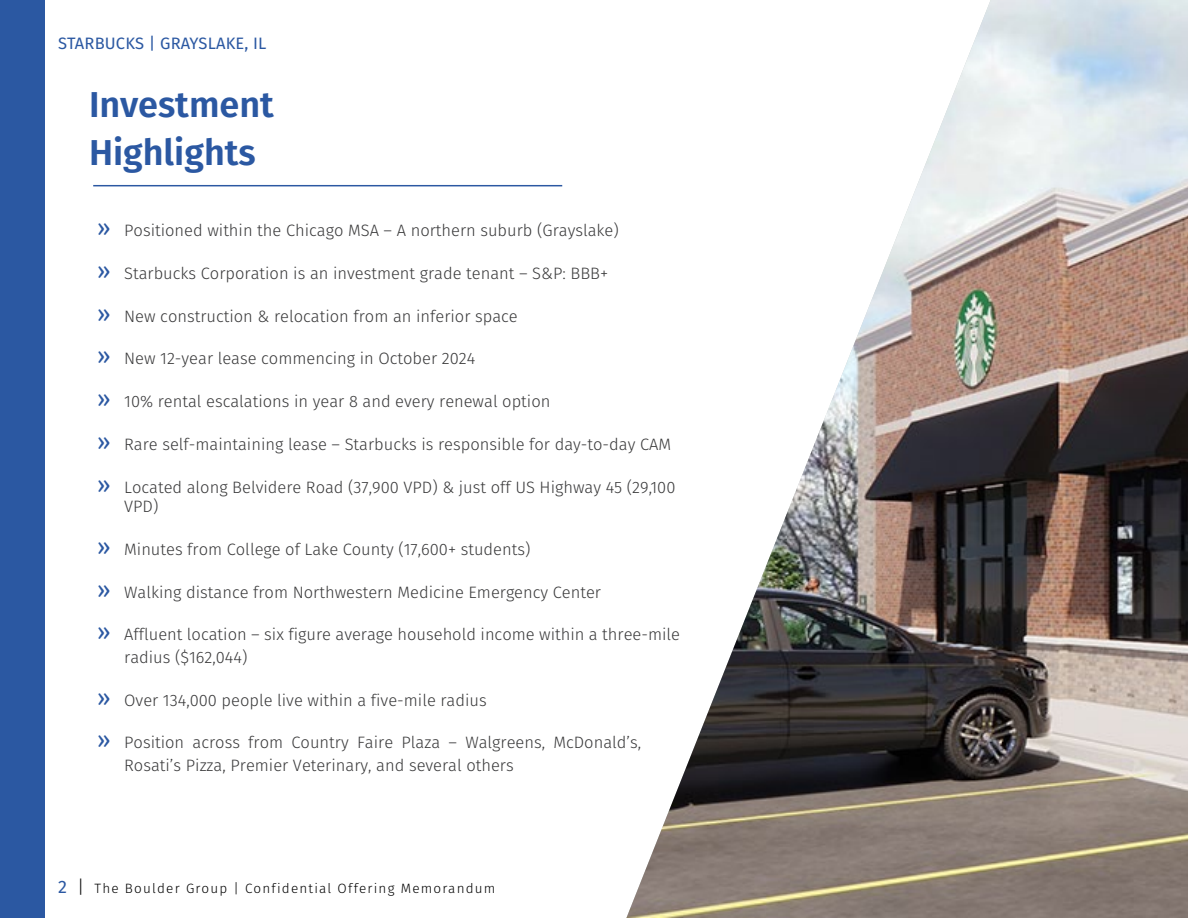
<style>
.page{position:relative;width:1188px;height:918px;background:#fff}
.page>*{position:absolute;margin:0;border:0;box-sizing:border-box;transform-origin:0 0}
.t1{font:600 36px/48px "Fira Sans";color:#2b58a2}
.t2{font:300 16.5px/22.5px "Fira Sans";color:#383839}
.t3{font:16.5px "Fira Sans";letter-spacing:.01em;color:#2b58a2}
.t4{font:300 13.5px "Fira Sans";letter-spacing:.09em;color:#000}
.s1{font-weight:400;font-size:24px;color:#2b58a2}
.s2{font-weight:400;font-size:18px;color:#2b58a2}
.s3{font-size:18px}
</style>
<div class="page">
<img style="left:626px;top:0;width:562px;height:918px">
<div style="left:0;top:0;width:45px;height:918px;background:#2b58a2"></div>
<hr style="left:93px;top:185px;width:469px;height:1px;background:#2b58a2">
<p class="t3" style="left:58px;top:31px;width:210px">STARBUCKS | GRAYSLAKE, IL</p>
<h1 class="t1" style="left:89px;top:78px;width:186px">Investment<br>Highlights</h1>
<p class="t2" style="left:97px;top:219px;width:523px"><span class="s1">»</span> Positioned within the Chicago MSA – A northern suburb (Grayslake)</p>
<p class="t2" style="left:97px;top:262px;width:513px"><span class="s1">»</span> Starbucks Corporation is an investment grade tenant – S&amp;P: BBB+</p>
<p class="t2" style="left:97px;top:305px;width:422px"><span class="s1">»</span> New construction &amp; relocation from an inferior space</p>
<p class="t2" style="left:97px;top:347px;width:380px"><span class="s1">»</span> New 12-year lease commencing in October 2024</p>
<p class="t2" style="left:97px;top:390px;width:455px"><span class="s1">»</span> 10% rental escalations in year 8 and every renewal option</p>
<p class="t2" style="left:97px;top:433px;width:575px"><span class="s1">»</span> Rare self-maintaining lease – Starbucks is responsible for day-to-day CAM</p>
<p class="t2" style="left:124px;top:477px;width:553px;line-height:19.8px;text-indent:-27px"><span class="s1">»</span> Located along Belvidere Road (37,900 VPD) &amp; just off US Highway 45 (29,100<br>VPD)</p>
<p class="t2" style="left:97px;top:538px;width:435px"><span class="s1">»</span> Minutes from College of Lake County (17,600+ students)</p>
<p class="t2" style="left:97px;top:581px;width:505px"><span class="s1">»</span> Walking distance from Northwestern Medicine Emergency Center</p>
<p class="t2" style="left:124px;top:623px;width:557px;text-indent:-27px"><span class="s1">»</span> Affluent location – six figure average household income within a three-mile radius ($162,044)</p>
<p class="t2" style="left:97px;top:688px;width:391px"><span class="s1">»</span> Over 134,000 people live within a five-mile radius</p>
<p class="t2" style="left:124px;top:731px;width:519px;text-indent:-27px"><span class="s1">»</span> Position across from Country Faire Plaza – Walgreens, McDonald’s,<br>Rosati’s Pizza, Premier Veterinary, and several others</p>
<p class="t4" style="left:58px;top:879px;width:439px"><span class="s2">2</span> <span class="s3">|</span> The Boulder Group | Confidential Offering Memorandum</p>
</div>
